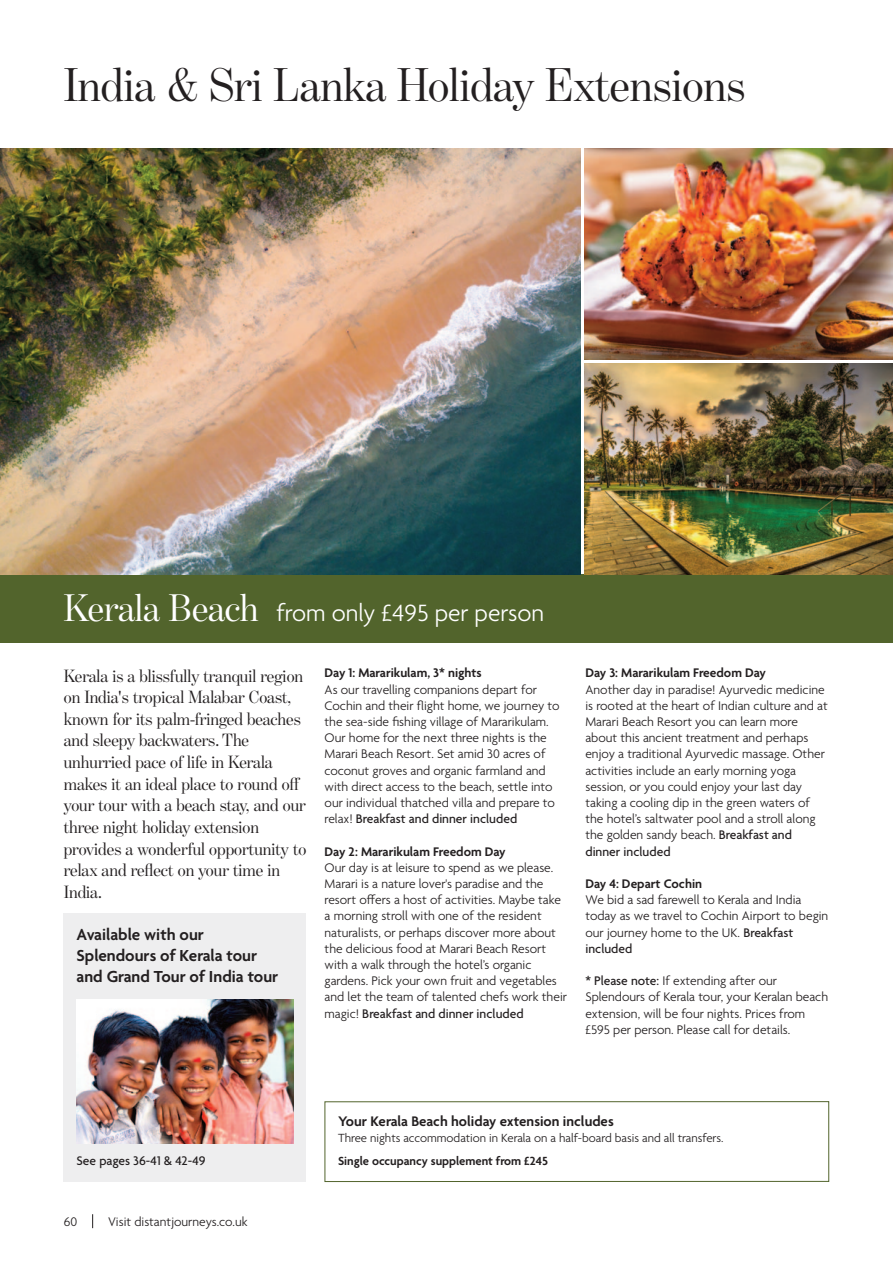
<style>
.page{position:relative;width:893px;height:1263px;background:#fff}
.page>*{position:absolute;margin:0;border:0;box-sizing:border-box;transform-origin:0 0}
.t1{font:48px "Benton Mod Disp";color:#231f20}
.t2{font:300 25.5px "Agenda";color:#fff}
.t3{font:18px/21.6px "Benton Mod Disp";color:#231f20}
.t4{font:600 17.25px/20.7px "Agenda";color:#231f20}
.t5{font:600 15px "Agenda";color:#231f20}
.t6{font:300 13.5px/16.2px "Agenda";color:#231f20}
.t7{font:600 13.5px "Agenda";color:#231f20}
.t8{font:500 13.5px "Agenda";color:#231f20}
.t9{font:300 12.75px "Agenda";color:#231f20}
.t10{font:600 12.75px "Agenda";color:#231f20}
.s1{font-family:"Benton Mod Disp";font-weight:400;font-size:39px}
.s2{font-weight:500}
</style>
<div class="page">
<svg style="left:92px;top:1214px;width:1px;height:14px"></svg>
<div style="left:0;top:574px;width:893px;height:68px;background:#52642c"></div>
<img style="left:0;top:149px;width:580px;height:425px">
<img style="left:585px;top:149px;width:308px;height:210px">
<img style="left:585px;top:364px;width:308px;height:210px">
<div style="left:64px;top:913px;width:242px;height:269px;background:#eeeeef"></div>
<img style="left:77px;top:999px;width:216px;height:144px">
<div style="left:325px;top:1101px;width:504px;height:81px;border:1px solid #52642c"></div>
<p class="t1" style="left:64px;top:68px;width:683px">India &amp; Sri Lanka Holiday Extensions</p>
<p class="t2" style="left:64px;top:603px;width:482px"><span class="s1">Kerala Beach</span> from only £495 per person</p>
<p class="t3" style="left:64px;top:666px;width:244px">Kerala is a blissfully tranquil region on India's tropical Malabar Coast, known for its palm-fringed beaches and sleepy backwaters. The unhurried pace of life in Kerala makes it an ideal place to round off your tour with a beach stay, and our three night holiday extension provides a wonderful opportunity to relax and reflect on your time in<br>India.</p>
<p class="t7" style="left:325px;top:668px;width:159px">Day 1: Mararikulam, 3* nights</p>
<p class="t6" style="left:325px;top:682px;width:237px">As our travelling companions depart for Cochin and their flight home, we journey to the sea-side fishing village of Mararikulam.<br>Our home for the next three nights is the Marari Beach Resort. Set amid 30 acres of coconut groves and organic farmland and with direct access to the beach, settle into our individual thatched villa and prepare to relax! <span class="s2">Breakfast and dinner included</span></p>
<p class="t7" style="left:325px;top:846px;width:183px">Day 2: Mararikulam Freedom Day</p>
<p class="t6" style="left:325px;top:860px;width:244px">Our day is at leisure to spend as we please.<br>Marari is a nature lover's paradise and the resort offers a host of activities. Maybe take a morning stroll with one of the resident naturalists, or perhaps discover more about the delicious food at Marari Beach Resort with a walk through the hotel’s organic gardens. Pick your own fruit and vegetables and let the team of talented chefs work their magic! <span class="s2">Breakfast and dinner included</span></p>
<p class="t4" style="left:77px;top:926px;width:203px">Available with our<br>Splendours of Kerala tour and Grand Tour of India tour</p>
<p class="t7" style="left:585px;top:668px;width:182px">Day 3: Mararikulam Freedom Day</p>
<p class="t6" style="left:585px;top:682px;width:244px">Another day in paradise! Ayurvedic medicine is rooted at the heart of Indian culture and at Marari Beach Resort you can learn more about this ancient treatment and perhaps enjoy a traditional Ayurvedic massage. Other activities include an early morning yoga session, or you could enjoy your last day taking a cooling dip in the green waters of the hotel’s saltwater pool and a stroll along the golden sandy beach. <span class="s2">Breakfast and dinner included</span></p>
<p class="t7" style="left:585px;top:878px;width:118px">Day 4: Depart Cochin</p>
<p class="t6" style="left:585px;top:893px;width:244px">We bid a sad farewell to Kerala and India today as we travel to Cochin Airport to begin our journey home to the UK. <span class="s2">Breakfast included</span></p>
<p class="t6" style="left:585px;top:974px;width:244px"><span class="s2">* Please note:</span> If extending after our Splendours of Kerala tour, your Keralan beach extension, will be four nights. Prices from £595 per person. Please call for details.</p>
<p class="t8" style="left:77px;top:1155px;width:131px">See pages 36-41 &amp; 42-49</p>
<p class="t6" style="left:64px;top:1214px;width:15px">60</p>
<p class="t6" style="left:108px;top:1214px;width:141px">Visit distantjourneys.co.uk</p>
<p class="t5" style="left:338px;top:1115px;width:277px">Your Kerala Beach holiday extension includes</p>
<p class="t9" style="left:338px;top:1133px;width:387px">Three nights accommodation in Kerala on a half-board basis and all transfers.</p>
<p class="t10" style="left:338px;top:1156px;width:211px">Single occupancy supplement from £245</p>
</div>
